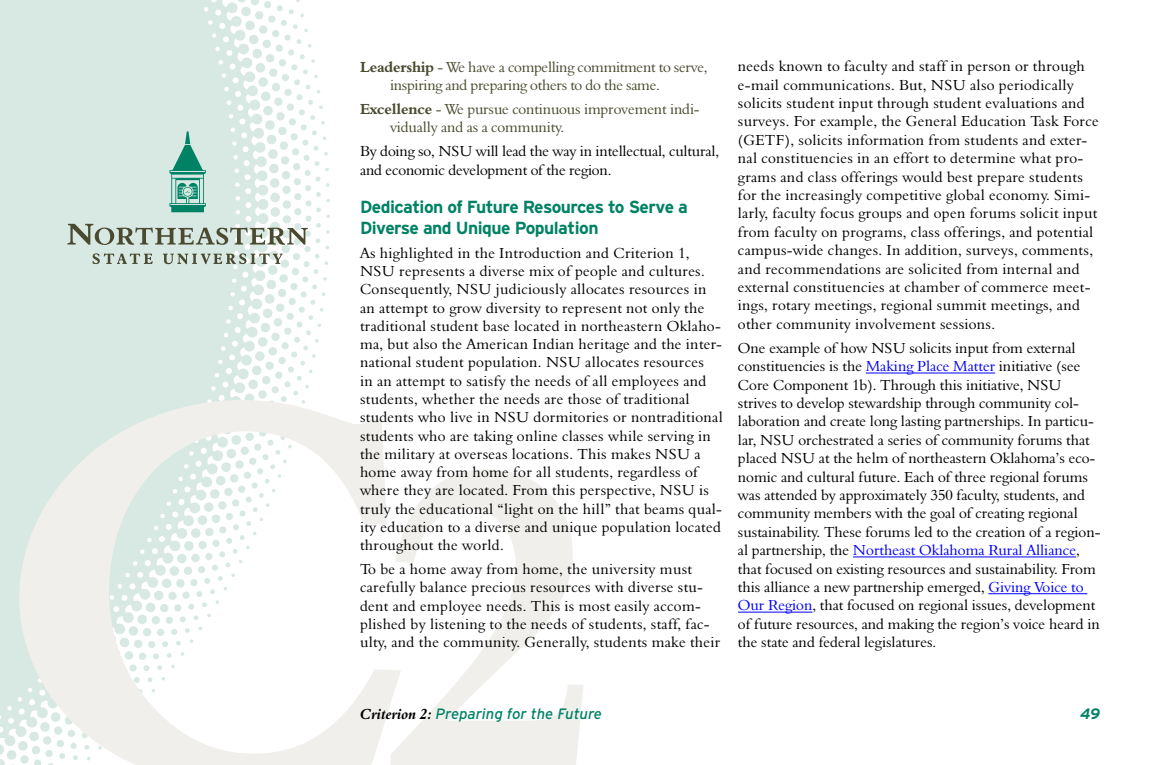
<style>
.page{position:relative;width:1170px;height:765px;background:#fff}
.page>*{position:absolute;margin:0;border:0;box-sizing:border-box;transform-origin:0 0}
.Body_Header{font:700 17.5px/21.2px "Interstate";letter-spacing:-.03em;color:#008265}
.Body{font:15px/18.2px "Aldine 401 BT Roman A";letter-spacing:.02em;color:#000}
.Body-2{font:15px/18.4px "Aldine 401 BT Roman A";color:#000}
.List{font:15px/18.2px "Aldine 401 BT Roman A";letter-spacing:-.02em;color:#4a4a30}
.Body-3{font:15px/18.2px "Aldine 401 BT Roman A";letter-spacing:-.01em;color:#000}
.t1{font:italic 15px "Interstate";color:#008265}
.t2{font:italic 700 15px "Interstate";color:#008265}
.s1{font-family:"Aldine 401 BT Bold A"}
.s2{color:#00f}
.s3{font-family:"Aldine 401 BT Bold Italic A";font-style:normal;color:#000}
</style>
<div class="page">
<svg style="left:0;top:0;width:330px;height:765px;fill:#d8e9e4"></svg>
<svg style="left:19px;top:400px;width:564px;height:365px"></svg>
<svg style="left:169px;top:131px;width:37px;height:81px;background:#7ebeaf"></svg>
<svg style="left:68px;top:224px;width:240px;height:21px;background:#aeb8ad"></svg>
<svg style="left:93px;top:253px;width:60px;height:11px"></svg>
<svg style="left:163px;top:253px;width:120px;height:11px"></svg>
<hr style="left:866px;top:373px;width:129px;height:1px;background:#00f">
<hr style="left:853px;top:557px;width:223px;height:1px;background:#00f">
<hr style="left:988px;top:593px;width:99px;height:1px;background:#00f">
<hr style="left:738px;top:612px;width:74px;height:1px;background:#00f">
<p class="List" style="left:390px;top:58px;width:319px;text-indent:-30px"><span class="s1">Leadership</span> - We have a compelling commitment to serve, inspiring and preparing others to do the same.</p>
<p class="List" style="left:390px;top:100px;width:311px;text-indent:-30px"><span class="s1">Excellence</span> - We pursue continuous improvement indi&shy;vidually and as a community.</p>
<p class="Body-3" style="left:360px;top:142px;width:361px">By doing so, NSU will lead the way in intellectual, cultural, and economic development of the region.</p>
<p class="Body_Header" style="left:360px;top:196px;width:329px">Dedication of Future Resources to Serve a<br>Diverse and Unique Population</p>
<p class="Body" style="left:360px;top:243px;width:364px">As highlighted in the Introduction and Criterion 1, NSU represents a diverse mix of people and cultures.<br>Consequently, NSU judiciously allocates resources in an attempt to grow diversity to represent not only the traditional student base located in northeastern Oklaho&shy;ma, but also the American Indian heritage and the inter&shy;national student population. NSU allocates resources<br>in an attempt to satisfy the needs of all employees and students, whether the needs are those of traditional students who live in NSU dormitories or nontraditional students who are taking online classes while serving in the military at overseas locations. This makes NSU a home away from home for all students, regardless of where they are located. From this perspective, NSU is truly the educational “light on the hill” that beams qual&shy;ity education to a diverse and unique population located throughout the world.</p>
<p class="Body" style="left:360px;top:560px;width:362px">To be a home away from home, the university must carefully balance precious resources with diverse stu&shy;dent and employee needs. This is most easily accom&shy;plished by listening to the needs of students, staff, fac&shy;ulty, and the community. Generally, students make their</p>
<p class="Body" style="left:738px;top:57px;width:362px">needs known to faculty and staff in person or through e-mail communications. But, NSU also periodically solicits student input through student evaluations and surveys. For example, the General Education Task Force (GETF), solicits information from students and exter&shy;nal constituencies in an effort to determine what pro&shy;grams and class offerings would best prepare students for the increasingly competitive global economy. Simi&shy;larly, faculty focus groups and open forums solicit input from faculty on programs, class offerings, and potential campus-wide changes. In addition, surveys, comments, and recommendations are solicited from internal and external constituencies at chamber of commerce meet&shy;ings, rotary meetings, regional summit meetings, and other community involvement sessions.</p>
<p class="Body-2" style="left:738px;top:338px;width:364px">One example of how NSU solicits input from external constituencies is the <span class="s2">Making Place Matter</span> initiative (see Core Component 1b). Through this initiative, NSU strives to develop stewardship through community col&shy;laboration and create long lasting partnerships. In particu&shy;lar, NSU orchestrated a series of community forums that placed NSU at the helm of northeastern Oklahoma’s eco&shy;nomic and cultural future. Each of three regional forums was attended by approximately 350 faculty, students, and community members with the goal of creating regional sustainability. These forums led to the creation of a region&shy;al partnership, the <span class="s2">Northeast Oklahoma Rural Alliance</span>, that focused on existing resources and sustainability. From this alliance a new partnership emerged, <span class="s2">Giving Voice to Our Region</span>, that focused on regional issues, development of future resources, and making the region’s voice heard in the state and federal legislatures.</p>
<p class="t1" style="left:360px;top:704px;width:244px"><span class="s3">Criterion 2:</span> Preparing for the Future</p>
<p class="t2" style="left:1080px;top:704px;width:21px">49</p>
</div>
